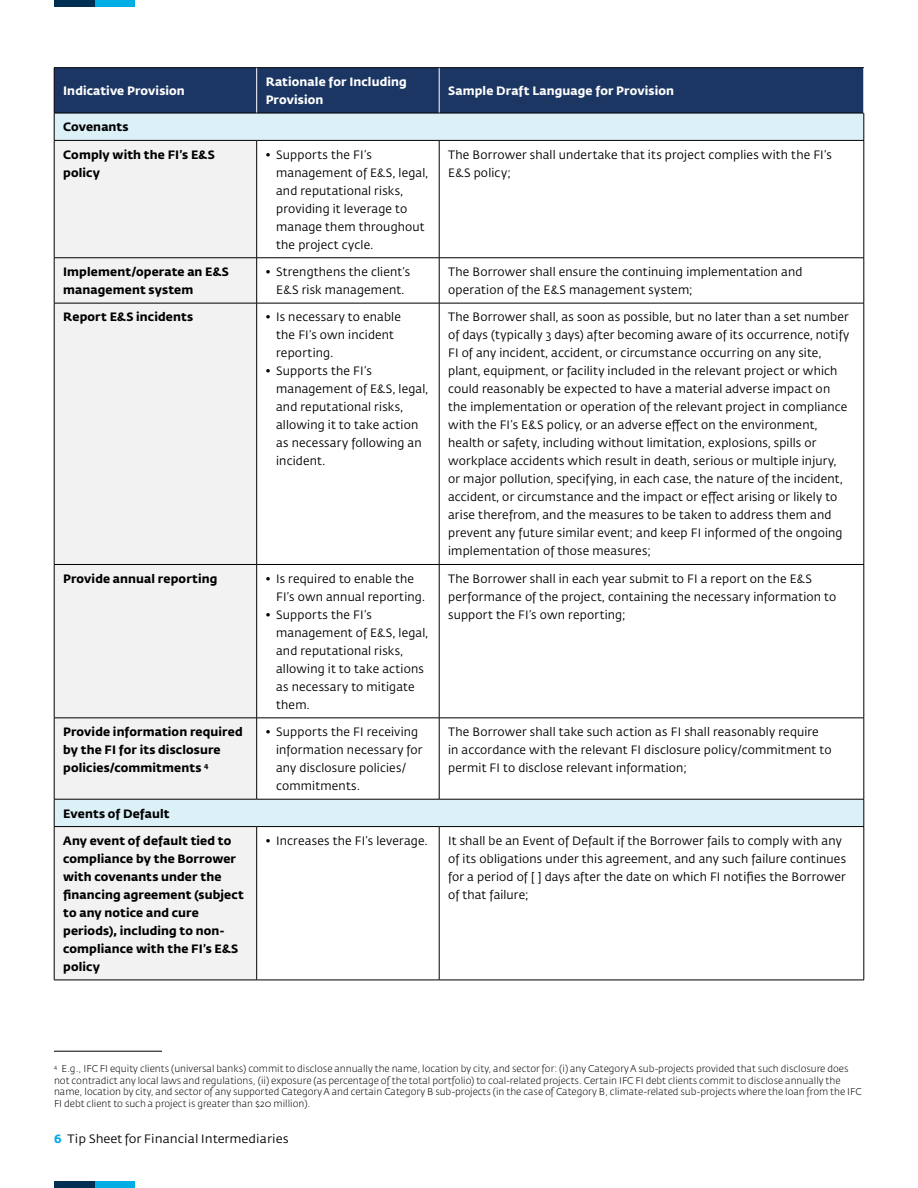
<style>
.page{position:relative;width:918px;height:1188px;background:#fff}
.page>*{position:absolute;margin:0;border:0;box-sizing:border-box;transform-origin:0 0}
.t1{font:12px/18px "Fedra Sans Std";letter-spacing:.015em;color:#000}
.t2{font:700 12px/18px "Fedra Sans Std";letter-spacing:.01em;color:#000}
.t3{font:700 12px/18px "Fedra Sans Std";letter-spacing:.01em;color:#fff}
.t4{font:12px "Fedra Sans";letter-spacing:-.01em;color:#000;scale:1.05 1}
.t5{font:300 9.75px/11.7px "Fedra Sans";color:#000}
.s1{font-weight:700;color:#00ade5}
</style>
<div class="page">
<div style="left:94px;top:0;width:41px;height:7px;background:#00ade5"></div>
<div style="left:54px;top:0;width:40px;height:7px;background:#002f54"></div>
<div style="left:94px;top:1181px;width:41px;height:7px;background:#00ade5"></div>
<div style="left:54px;top:1181px;width:40px;height:7px;background:#002f54"></div>
<svg style="left:257px;top:141px;width:607px;height:685px"></svg>
<div style="left:55px;top:141px;width:202px;height:839px;background:#f2f2f2"></div>
<hr style="left:439px;top:141px;width:1px;height:117px;background:#000">
<hr style="left:864px;top:141px;width:1px;height:117px;background:#000">
<hr style="left:54px;top:258px;width:203px;height:1px;background:#000">
<hr style="left:257px;top:258px;width:182px;height:1px;background:#000">
<hr style="left:439px;top:258px;width:425px;height:1px;background:#000">
<hr style="left:439px;top:258px;width:1px;height:45px;background:#000">
<hr style="left:864px;top:258px;width:1px;height:45px;background:#000">
<hr style="left:54px;top:303px;width:203px;height:1px;background:#000">
<hr style="left:257px;top:303px;width:182px;height:1px;background:#000">
<hr style="left:439px;top:303px;width:425px;height:1px;background:#000">
<hr style="left:439px;top:303px;width:1px;height:261px;background:#000">
<hr style="left:864px;top:303px;width:1px;height:261px;background:#000">
<hr style="left:54px;top:564px;width:203px;height:1px;background:#000">
<hr style="left:257px;top:564px;width:182px;height:1px;background:#000">
<hr style="left:439px;top:564px;width:425px;height:1px;background:#000">
<hr style="left:439px;top:565px;width:1px;height:153px;background:#000">
<hr style="left:864px;top:565px;width:1px;height:153px;background:#000">
<hr style="left:54px;top:718px;width:203px;height:1px;background:#000">
<hr style="left:257px;top:718px;width:182px;height:1px;background:#000">
<hr style="left:439px;top:718px;width:425px;height:1px;background:#000">
<hr style="left:439px;top:718px;width:1px;height:81px;background:#000">
<hr style="left:864px;top:718px;width:1px;height:81px;background:#000">
<hr style="left:439px;top:827px;width:1px;height:153px;background:#000">
<hr style="left:864px;top:827px;width:1px;height:153px;background:#000">
<hr style="left:54px;top:980px;width:203px;height:1px;background:#000">
<hr style="left:257px;top:980px;width:182px;height:1px;background:#000">
<hr style="left:439px;top:980px;width:425px;height:1px;background:#000">
<hr style="left:54px;top:67px;width:203px;height:1px;background:#000">
<hr style="left:257px;top:67px;width:182px;height:1px;background:#000">
<hr style="left:439px;top:67px;width:425px;height:1px;background:#000">
<hr style="left:54px;top:141px;width:1px;height:117px;background:#000">
<hr style="left:256px;top:141px;width:1px;height:117px;background:#000">
<hr style="left:54px;top:258px;width:1px;height:45px;background:#000">
<hr style="left:256px;top:258px;width:1px;height:45px;background:#000">
<hr style="left:54px;top:303px;width:1px;height:261px;background:#000">
<hr style="left:256px;top:303px;width:1px;height:261px;background:#000">
<hr style="left:54px;top:565px;width:1px;height:153px;background:#000">
<hr style="left:256px;top:565px;width:1px;height:153px;background:#000">
<hr style="left:54px;top:718px;width:1px;height:81px;background:#000">
<hr style="left:256px;top:718px;width:1px;height:81px;background:#000">
<hr style="left:54px;top:827px;width:1px;height:153px;background:#000">
<hr style="left:256px;top:827px;width:1px;height:153px;background:#000">
<svg style="left:54px;top:68px;width:811px;height:72px;background:#617998"></svg>
<hr style="left:54px;top:140px;width:203px;height:1px;background:#000">
<hr style="left:257px;top:140px;width:182px;height:1px;background:#000">
<hr style="left:439px;top:140px;width:425px;height:1px;background:#000">
<hr style="left:54px;top:799px;width:203px;height:1px;background:#000">
<svg style="left:54px;top:799px;width:1px;height:27px"></svg>
<hr style="left:257px;top:799px;width:182px;height:1px;background:#000">
<hr style="left:439px;top:799px;width:425px;height:1px;background:#000">
<svg style="left:864px;top:799px;width:1px;height:27px"></svg>
<hr style="left:54px;top:826px;width:203px;height:1px;background:#000">
<hr style="left:257px;top:826px;width:182px;height:1px;background:#000">
<hr style="left:439px;top:826px;width:425px;height:1px;background:#000">
<hr style="left:54px;top:1051px;width:108px;height:1px;background:#000">
<p class="t3" style="left:63px;top:82px;width:123px">Indicative Provision</p>
<p class="t3" style="left:266px;top:73px;width:143px">Rationale for Including<br>Provision</p>
<p class="t3" style="left:448px;top:82px;width:227px">Sample Draft Language for Provision</p>
<p class="t2" style="left:63px;top:118px;width:67px">Covenants</p>
<p class="t2" style="left:63px;top:145px;width:153px">Comply with the FI’s E&amp;S policy</p>
<p class="t1" style="left:276px;top:146px;width:154px;text-indent:-10px">• Supports the FI’s management of E&amp;S, legal, and reputational risks, providing it leverage to manage them throughout the project cycle.</p>
<p class="t1" style="left:448px;top:146px;width:385px">The Borrower shall undertake that its project complies with the FI’s<br>E&amp;S policy;</p>
<p class="t2" style="left:63px;top:263px;width:167px">Implement/operate an E&amp;S management system</p>
<p class="t1" style="left:266px;top:263px;width:146px;text-align:center">• Strengthens the client’s<br>E&amp;S risk management.</p>
<p class="t1" style="left:448px;top:263px;width:356px">The Borrower shall ensure the continuing implementation and operation of the E&amp;S management system;</p>
<p class="t2" style="left:63px;top:308px;width:132px">Report E&amp;S incidents</p>
<p class="t1" style="left:276px;top:308px;width:126px;text-indent:-10px">• Is necessary to enable the FI’s own incident reporting.</p>
<p class="t1" style="left:276px;top:362px;width:154px;text-indent:-10px">• Supports the FI’s management of E&amp;S, legal, and reputational risks, allowing it to take action as necessary following an incident.</p>
<p class="t1" style="left:448px;top:308px;width:403px">The Borrower shall, as soon as possible, but no later than a set number of days (typically 3 days) after becoming aware of its occurrence, notify FI of any incident, accident, or circumstance occurring on any site, plant, equipment, or facility included in the relevant project or which could reasonably be expected to have a material adverse impact on the implementation or operation of the relevant project in compliance with the FI’s E&amp;S policy, or an adverse effect on the environment, health or safety, including without limitation, explosions, spills or workplace accidents which result in death, serious or multiple injury, or major pollution, specifying, in each case, the nature of the incident, accident, or circumstance and the impact or effect arising or likely to arise therefrom, and the measures to be taken to address them and prevent any future similar event; and keep FI informed of the ongoing implementation of those measures;</p>
<p class="t2" style="left:63px;top:570px;width:156px">Provide annual reporting</p>
<p class="t1" style="left:276px;top:570px;width:150px;text-indent:-10px">• Is required to enable the<br>FI’s own annual reporting.</p>
<p class="t1" style="left:276px;top:606px;width:154px;text-indent:-10px">• Supports the FI’s management of E&amp;S, legal, and reputational risks, allowing it to take actions as necessary to mitigate them.</p>
<p class="t1" style="left:448px;top:570px;width:390px">The Borrower shall in each year submit to FI a report on the E&amp;S performance of the project, containing the necessary information to support the FI’s own reporting;</p>
<p class="t2" style="left:63px;top:723px;width:181px">Provide information required by the FI for its disclosure policies/commitments <sup>4</sup></p>
<p class="t1" style="left:276px;top:723px;width:148px;text-indent:-10px">• Supports the FI receiving information necessary for any disclosure policies/ commitments.</p>
<p class="t1" style="left:448px;top:723px;width:385px">The Borrower shall take such action as FI shall reasonably require in accordance with the relevant FI disclosure policy/commitment to permit FI to disclose relevant information;</p>
<p class="t2" style="left:63px;top:804px;width:108px">Events of Default</p>
<p class="t2" style="left:63px;top:832px;width:182px">Any event of default tied to compliance by the Borrower with covenants under the financing agreement (subject to any notice and cure periods), including to non&shy;compliance with the FI’s E&amp;S policy</p>
<p class="t1" style="left:266px;top:832px;width:163px">• Increases the FI’s leverage.</p>
<p class="t1" style="left:448px;top:832px;width:399px">It shall be an Event of Default if the Borrower fails to comply with any of its obligations under this agreement, and any such failure continues for a period of [ ] days after the date on which FI notifies the Borrower of that failure;</p>
<p class="t5" style="left:54px;top:1063px;width:809px"><sup>4</sup> E.g., IFC FI equity clients (universal banks) commit to disclose annually the name, location by city, and sector for: (i) any Category A sub-projects provided that such disclosure does not contradict any local laws and regulations, (ii) exposure (as percentage of the total portfolio) to coal-related projects. Certain IFC FI debt clients commit to disclose annually the name, location by city, and sector of any supported Category A and certain Category B sub-projects (in the case of Category B, climate-related sub-projects where the loan from the IFC FI debt client to such a project is greater than $20 million).</p>
<p class="t4" style="left:54px;top:1133px;width:225px"><span class="s1">6</span> Tip Sheet for Financial Intermediaries</p>
</div>
